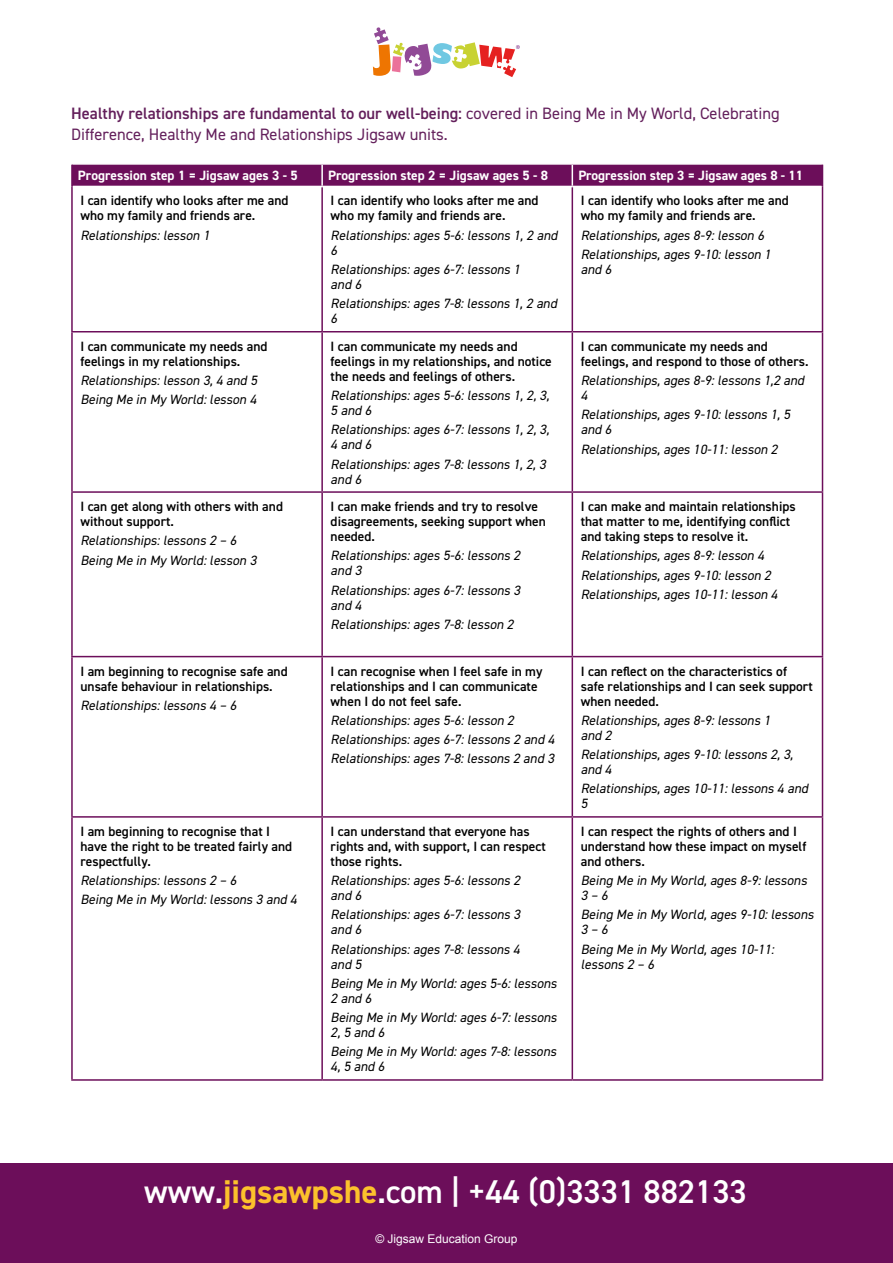
<style>
.page{position:relative;width:893px;height:1263px;background:#fff}
.page>*{position:absolute;margin:0;border:0;box-sizing:border-box;transform-origin:0 0}
.t1{font:600 33px "DIN2014";color:#fff}
.t2{font:16.5px/21px "DIN2014";color:#631f5b}
.t3{font:italic 13.5px/15px "DIN2014";color:#000}
.t4{font:600 13.5px/15px "DIN2014";color:#000}
.t5{font:700 13.5px "DIN2014";color:#fff}
.t6{font:12px "Arial";color:#fff}
.s1{font-weight:600}
.s2{font-weight:700;color:#fcc12c}
</style>
<div class="page">
<svg style="left:373px;top:27px;width:147px;height:50px"></svg>
<hr style="left:71px;top:186px;width:2px;height:145px;background:#6c0e5a">
<hr style="left:321px;top:187px;width:2px;height:144px;background:#6c0e5a">
<hr style="left:572px;top:187px;width:1px;height:144px;background:#6c0e5a">
<hr style="left:822px;top:186px;width:1px;height:145px;background:#6c0e5a">
<hr style="left:71px;top:331px;width:251px;height:1px;background:#6c0e5a">
<hr style="left:71px;top:332px;width:2px;height:159px;background:#6c0e5a">
<hr style="left:322px;top:331px;width:250px;height:1px;background:#6c0e5a">
<hr style="left:321px;top:332px;width:2px;height:159px;background:#6c0e5a">
<hr style="left:572px;top:331px;width:251px;height:1px;background:#6c0e5a">
<hr style="left:572px;top:332px;width:1px;height:159px;background:#6c0e5a">
<hr style="left:822px;top:332px;width:1px;height:159px;background:#6c0e5a">
<hr style="left:71px;top:491px;width:251px;height:2px;background:#6c0e5a">
<hr style="left:71px;top:493px;width:2px;height:163px;background:#6c0e5a">
<hr style="left:322px;top:491px;width:250px;height:2px;background:#6c0e5a">
<hr style="left:321px;top:493px;width:2px;height:163px;background:#6c0e5a">
<hr style="left:572px;top:491px;width:251px;height:2px;background:#6c0e5a">
<hr style="left:572px;top:493px;width:1px;height:163px;background:#6c0e5a">
<hr style="left:822px;top:493px;width:1px;height:163px;background:#6c0e5a">
<hr style="left:71px;top:656px;width:251px;height:1px;background:#6c0e5a">
<hr style="left:71px;top:657px;width:2px;height:159px;background:#6c0e5a">
<hr style="left:322px;top:656px;width:250px;height:1px;background:#6c0e5a">
<hr style="left:321px;top:657px;width:2px;height:159px;background:#6c0e5a">
<hr style="left:572px;top:656px;width:251px;height:1px;background:#6c0e5a">
<hr style="left:572px;top:657px;width:1px;height:159px;background:#6c0e5a">
<hr style="left:822px;top:657px;width:1px;height:159px;background:#6c0e5a">
<hr style="left:71px;top:816px;width:251px;height:2px;background:#6c0e5a">
<hr style="left:71px;top:818px;width:2px;height:261px;background:#6c0e5a">
<hr style="left:322px;top:816px;width:250px;height:2px;background:#6c0e5a">
<hr style="left:321px;top:818px;width:2px;height:261px;background:#6c0e5a">
<hr style="left:572px;top:816px;width:251px;height:2px;background:#6c0e5a">
<hr style="left:572px;top:818px;width:1px;height:261px;background:#6c0e5a">
<hr style="left:822px;top:818px;width:1px;height:261px;background:#6c0e5a">
<hr style="left:71px;top:1079px;width:251px;height:2px;background:#6c0e5a">
<hr style="left:322px;top:1079px;width:250px;height:2px;background:#6c0e5a">
<hr style="left:572px;top:1079px;width:251px;height:2px;background:#6c0e5a">
<hr style="left:71px;top:165px;width:2px;height:21px;background:#6c0e5a">
<svg style="left:72px;top:164px;width:751px;height:22px;background:#731961"></svg>
<div style="left:0;top:1163px;width:893px;height:100px;background:#6c0e5a"></div>
<p class="t2" style="left:71px;top:103px;width:710px"><span class="s1">Healthy relationships are fundamental to our well-being:</span> covered in Being Me in My World, Celebrating<br>Difference, Healthy Me and Relationships Jigsaw units.</p>
<p class="t5" style="left:78px;top:167px;width:221px">Progression step 1 = Jigsaw ages 3 - 5</p>
<p class="t5" style="left:328px;top:167px;width:221px">Progression step 2 = Jigsaw ages 5 - 8</p>
<p class="t5" style="left:578px;top:167px;width:226px">Progression step 3 = Jigsaw ages 8 - 11</p>
<p class="t4" style="left:80px;top:193px;width:209px">I can identify who looks after me and who my family and friends are.</p>
<p class="t3" style="left:80px;top:227px;width:134px">Relationships:lesson 1</p>
<p class="t4" style="left:581px;top:193px;width:209px">I can identify who looks after me and who my family and friends are.</p>
<p class="t3" style="left:581px;top:225px;width:194px;line-height:19.2px">Relationships,ages 8-9:lesson 6<br>Relationships,ages 9-10:lesson 1</p>
<p class="t3" style="left:581px;top:262px;width:35px">and 6</p>
<p class="t4" style="left:331px;top:193px;width:209px">I can identify who looks after me and who my family and friends are.</p>
<p class="t3" style="left:331px;top:227px;width:231px">Relationships:ages 5-6:lessons 1,2 and<br>6</p>
<p class="t3" style="left:331px;top:262px;width:194px">Relationships:ages 6-7:lessons 1 and 6</p>
<p class="t3" style="left:331px;top:296px;width:231px">Relationships:ages 7-8:lessons 1,2 and<br>6</p>
<p class="t4" style="left:80px;top:338px;width:189px">I can communicate my needs and feelings in my relationships.</p>
<p class="t3" style="left:80px;top:370px;width:181px;line-height:19.2px">Relationships:lesson 3,4 and 5<br>Being Me in My World:lesson 4</p>
<p class="t4" style="left:331px;top:338px;width:223px">I can communicate my needs and feelings in my relationships, and notice the needs and feelings of others.</p>
<p class="t3" style="left:331px;top:388px;width:223px">Relationships:ages 5-6:lessons 1,2,3,<br>5 and 6</p>
<p class="t3" style="left:331px;top:422px;width:223px">Relationships:ages 6-7:lessons 1,2,3,<br>4 and 6</p>
<p class="t3" style="left:331px;top:456px;width:220px">Relationships:ages 7-8:lessons 1,2,3 and 6</p>
<p class="t4" style="left:581px;top:338px;width:229px">I can communicate my needs and feelings, and respond to those of others.</p>
<p class="t3" style="left:581px;top:373px;width:228px">Relationships,ages 8-9:lessons 1,2 and<br>4</p>
<p class="t3" style="left:581px;top:407px;width:214px">Relationships,ages 9-10:lessons 1,5 and 6</p>
<p class="t3" style="left:581px;top:441px;width:201px">Relationships,ages 10-11:lesson 2</p>
<p class="t4" style="left:80px;top:499px;width:204px">I can get along with others with and without support.</p>
<p class="t3" style="left:80px;top:531px;width:180px;line-height:19.2px">Relationships:lessons 2 – 6<br>Being Me in My World:lesson 3</p>
<p class="t4" style="left:331px;top:499px;width:217px">I can make friends and try to resolve disagreements, seeking support when needed.</p>
<p class="t3" style="left:331px;top:548px;width:194px">Relationships:ages 5-6:lessons 2 and 3</p>
<p class="t3" style="left:331px;top:582px;width:194px">Relationships:ages 6-7:lessons 3 and 4</p>
<p class="t3" style="left:331px;top:616px;width:187px">Relationships:ages 7-8:lesson 2</p>
<p class="t4" style="left:581px;top:499px;width:216px">I can make and maintain relationships that matter to me, identifying conflict and taking steps to resolve it.</p>
<p class="t3" style="left:581px;top:546px;width:201px;line-height:19.2px">Relationships,ages 8-9:lesson 4<br>Relationships,ages 9-10:lesson 2<br>Relationships,ages 10-11:lesson 4</p>
<p class="t4" style="left:80px;top:663px;width:209px">I am beginning to recognise safe and unsafe behaviour in relationships.</p>
<p class="t3" style="left:80px;top:697px;width:160px">Relationships:lessons 4 – 6</p>
<p class="t4" style="left:331px;top:663px;width:213px">I can recognise when I feel safe in my relationships and I can communicate when I do not feel safe.</p>
<p class="t3" style="left:331px;top:710px;width:228px;line-height:19.2px">Relationships:ages 5-6:lesson 2<br>Relationships:ages 6-7:lessons 2 and 4<br>Relationships:ages 7-8:lessons 2 and 3</p>
<p class="t4" style="left:581px;top:663px;width:233px">I can reflect on the characteristics of safe relationships and I can seek support when needed.</p>
<p class="t3" style="left:581px;top:712px;width:194px">Relationships,ages 8-9:lessons 1 and 2</p>
<p class="t3" style="left:581px;top:747px;width:217px">Relationships,ages 9-10:lessons 2,3, and 4</p>
<p class="t3" style="left:581px;top:781px;width:232px">Relationships,ages 10-11:lessons 4 and<br>5</p>
<p class="t4" style="left:80px;top:823px;width:213px">I am beginning to recognise that I have the right to be treated fairly and respectfully.</p>
<p class="t3" style="left:80px;top:871px;width:221px;line-height:19.2px">Relationships:lessons 2 – 6<br>Being Me in My World:lessons 3 and 4</p>
<p class="t4" style="left:331px;top:823px;width:217px">I can understand that everyone has rights and, with support, I can respect those rights.</p>
<p class="t3" style="left:331px;top:873px;width:194px">Relationships:ages 5-6:lessons 2 and 6</p>
<p class="t3" style="left:331px;top:907px;width:194px">Relationships:ages 6-7:lessons 3 and 6</p>
<p class="t3" style="left:331px;top:941px;width:194px">Relationships:ages 7-8:lessons 4 and 5</p>
<p class="t3" style="left:331px;top:975px;width:231px">Being Me in My World:ages 5-6:lessons<br>2 and 6</p>
<p class="t3" style="left:331px;top:1010px;width:231px">Being Me in My World:ages 6-7:lessons<br>2,5 and 6</p>
<p class="t3" style="left:331px;top:1044px;width:230px">Being Me in My World:ages 7-8:lessons<br>4,5 and 6</p>
<p class="t4" style="left:581px;top:823px;width:227px">I can respect the rights of others and I understand how these impact on myself and others.</p>
<p class="t3" style="left:581px;top:873px;width:231px">Being Me in My World,ages 8-9:lessons<br>3 – 6</p>
<p class="t3" style="left:581px;top:907px;width:237px">Being Me in My World,ages 9-10:lessons<br>3 – 6</p>
<p class="t3" style="left:581px;top:941px;width:198px">Being Me in My World,ages 10-11: lessons 2 – 6</p>
<h1 class="t1" style="left:144px;top:1170px;width:604px">www.<span class="s2">jigsawpshe</span>.com | +44 (0)3331 882133</h1>
<p class="t6" style="left:375px;top:1230px;width:144px">© Jigsaw Education Group</p>
</div>
